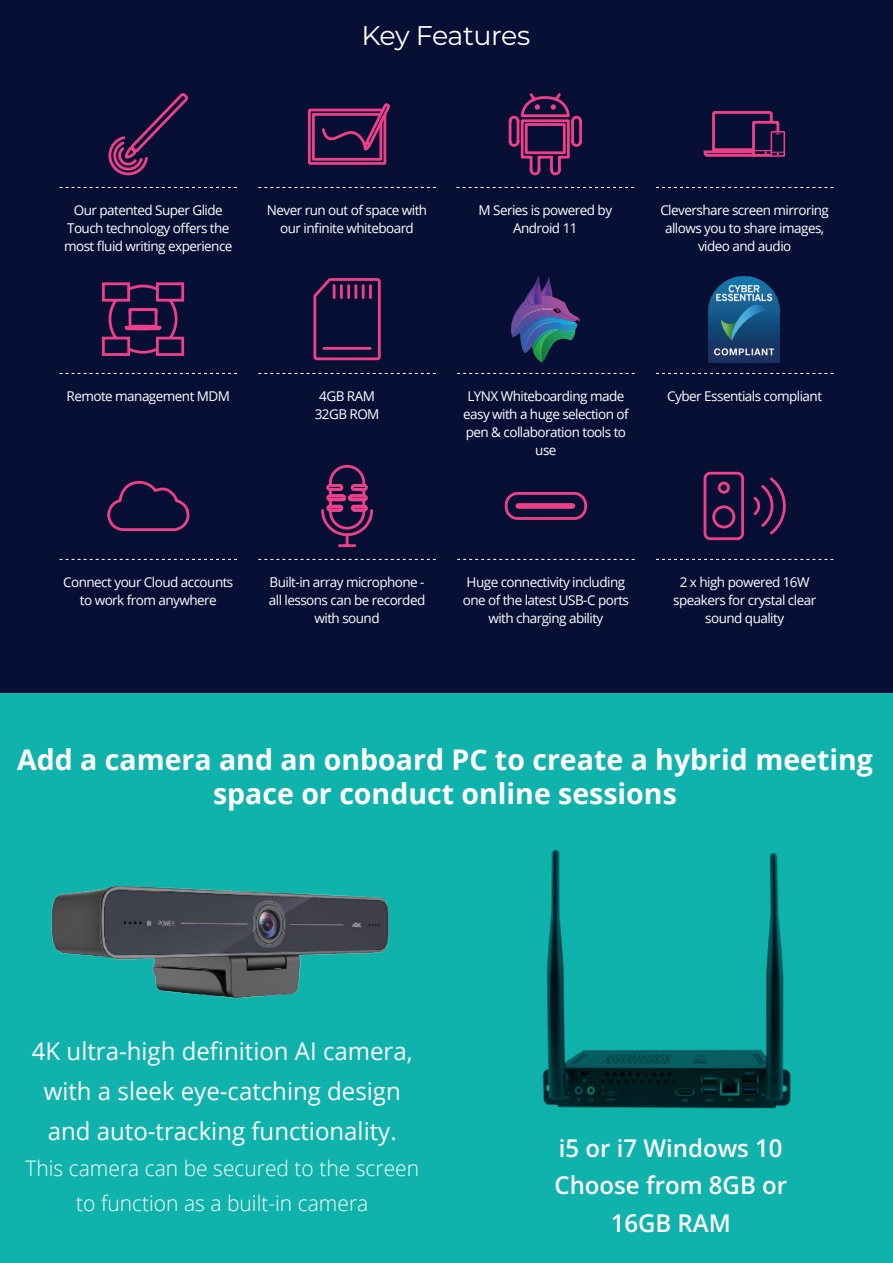
<style>
.page{position:relative;width:893px;height:1263px;background:#071034}
.page>*{position:absolute;margin:0;border:0;box-sizing:border-box;transform-origin:0 0}
.t1{font:700 28.5px/34.2px "Open Sans";color:#fff;text-align:center}
.t2{font:27px "Montserrat";letter-spacing:-.025em;color:#fff}
.t3{font:24.45px/39.8px "Open Sans";color:#fff;text-align:center}
.t4{font:24.45px/37.5px "Open Sans";color:#fff;text-align:center}
.t5{font:300 21.45px/34.8px "Open Sans";color:#fff;text-align:center}
.Icon_Notes{font:13.5px/18px "Open Sans";letter-spacing:-.04em;color:#fff;text-align:center}
</style>
<div class="page">
<div style="left:0;top:693px;width:893px;height:570px;background:#10b3ab"></div>
<svg style="left:60px;top:373px;width:177px;height:1px"></svg>
<svg style="left:258px;top:373px;width:178px;height:1px"></svg>
<svg style="left:258px;top:187px;width:178px;height:1px"></svg>
<svg style="left:258px;top:559px;width:178px;height:1px"></svg>
<svg style="left:656px;top:373px;width:177px;height:1px"></svg>
<svg style="left:656px;top:187px;width:177px;height:1px"></svg>
<svg style="left:656px;top:559px;width:177px;height:1px"></svg>
<svg style="left:457px;top:373px;width:178px;height:1px"></svg>
<svg style="left:457px;top:187px;width:177px;height:1px"></svg>
<svg style="left:457px;top:559px;width:178px;height:1px"></svg>
<div style="left:771px;top:131px;width:14px;height:26px;border:2px solid #ee3f89"></div>
<svg style="left:703px;top:111px;width:81px;height:46px"></svg>
<svg style="left:508px;top:93px;width:74px;height:83px"></svg>
<svg style="left:504px;top:492px;width:83px;height:28px"></svg>
<img style="left:511px;top:276px;width:69px;height:87px">
<img style="left:708px;top:276px;width:72px;height:86px">
<svg style="left:60px;top:480px;width:177px;height:80px"></svg>
<svg style="left:307px;top:103px;width:83px;height:62px"></svg>
<svg style="left:60px;top:93px;width:177px;height:95px"></svg>
<svg style="left:321px;top:464px;width:52px;height:83px"></svg>
<svg style="left:703px;top:471px;width:83px;height:70px"></svg>
<svg style="left:313px;top:278px;width:68px;height:83px"></svg>
<hr style="left:324px;top:347px;width:46px;height:3px;background:#ee3f89">
<svg style="left:101px;top:282px;width:84px;height:74px"></svg>
<img style="left:51px;top:886px;width:338px;height:113px">
<img style="left:542px;top:849px;width:249px;height:260px">
<p class="t2" style="left:361px;top:17px;width:170px">Key Features</p>
<p class="Icon_Notes" style="left:64px;top:201px;width:170px">Our patented Super Glide<br>Touch technology offers the most fluid writing experience</p>
<p class="Icon_Notes" style="left:267px;top:201px;width:162px">Never run out of space with our infinite whiteboard</p>
<p class="Icon_Notes" style="left:478px;top:201px;width:135px">M Series is powered by<br>Android 11</p>
<p class="Icon_Notes" style="left:660px;top:201px;width:170px">Clevershare screen mirroring allows you to share images, video and audio</p>
<p class="Icon_Notes" style="left:67px;top:387px;width:165px">Remote management MDM</p>
<p class="Icon_Notes" style="left:315px;top:387px;width:66px">4GB RAM<br>32GB ROM</p>
<p class="Icon_Notes" style="left:463px;top:387px;width:167px">LYNX Whiteboarding made easy with a huge selection of pen &amp; collaboration tools to use</p>
<p class="Icon_Notes" style="left:667px;top:387px;width:156px">Cyber Essentials compliant</p>
<p class="Icon_Notes" style="left:63px;top:573px;width:172px">Connect your Cloud accounts to work from anywhere</p>
<p class="Icon_Notes" style="left:269px;top:573px;width:158px">Built-in array microphone - all lessons can be recorded with sound</p>
<p class="Icon_Notes" style="left:463px;top:573px;width:168px">Huge connectivity including one of the latest USB-C ports with charging ability</p>
<p class="Icon_Notes" style="left:673px;top:573px;width:144px">2 x high powered 16W speakers for crystal clear sound quality</p>
<p class="t1" style="left:17px;top:742px;width:857px">Add a camera and an onboard PC to create a hybrid meeting space or conduct online sessions</p>
<p class="t3" style="left:32px;top:1030px;width:382px">4K ultra-high definition AI camera, with a sleek eye-catching design and auto-tracking functionality.</p>
<p class="t5" style="left:25px;top:1150px;width:395px">This camera can be secured to the screen to function as a built-in camera</p>
<p class="t4" style="left:559px;top:1128px;width:225px">i5 or i7 Windows 10</p>
<p class="t4" style="left:554px;top:1166px;width:234px">Choose from 8GB or<br>16GB RAM</p>
</div>
